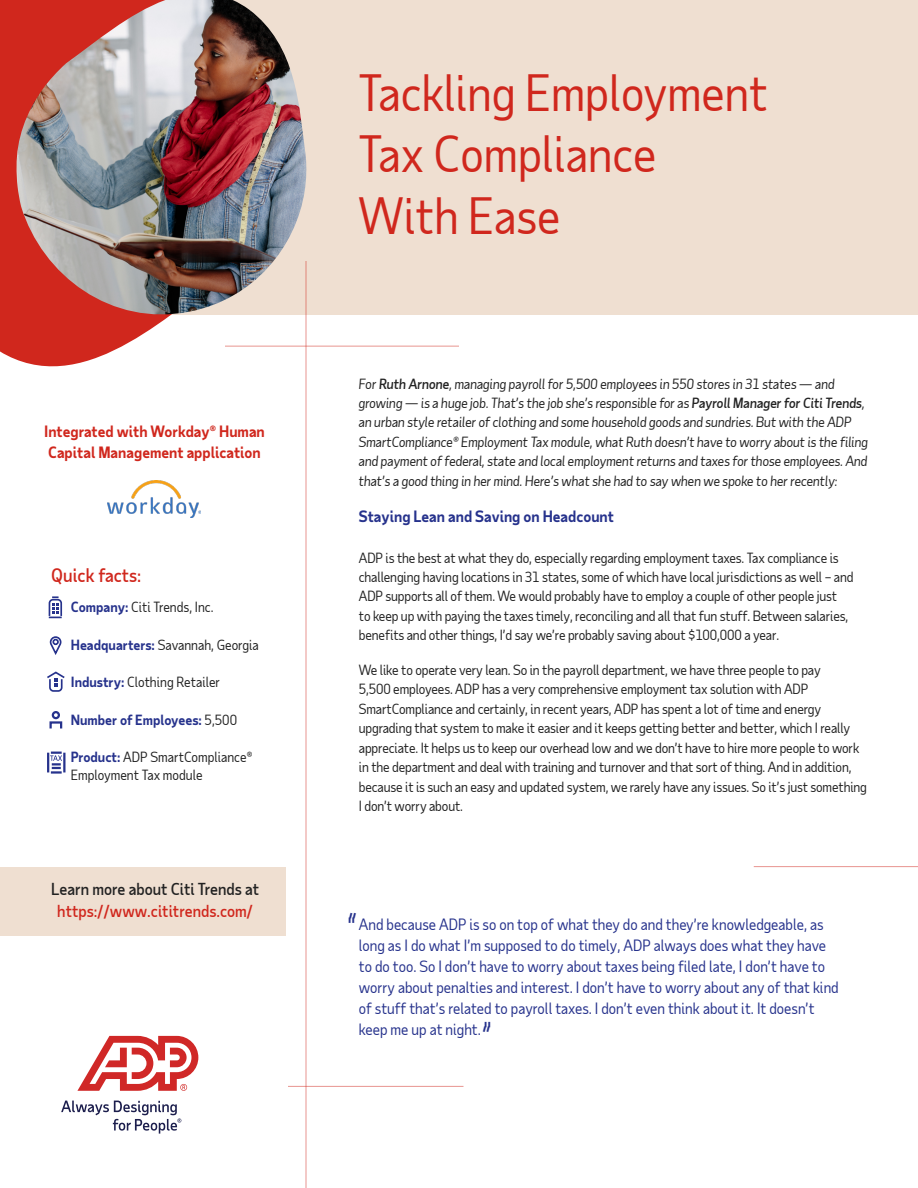
<style>
.page{position:relative;width:918px;height:1188px;background:#fff}
.page>*{position:absolute;margin:0;border:0;box-sizing:border-box;transform-origin:0 0}
.t1{font:48px/61.5px "Taub Sans";color:#d0271d}
.t2{font:36px "Taub Display 100";color:#26328c}
.t3{font:500 18px "Taub Sans";color:#d0271d}
.t4{font:500 15.9px "Taub Sans";color:#d0271d}
.t5{font:500 15.9px "Taub Sans";color:#222}
.t6{font:15px/21px "Taub Sans";color:#26328c}
.t7{font:700 15px/21px "Taub Sans";color:#d0271d}
.t8{font:700 15px "Taub Sans";color:#26328c}
.t9{font:13.5px/19.5px "Taub Sans";letter-spacing:-.01em;color:#222}
.t10{font:italic 13.5px/19.5px "Taub Sans";letter-spacing:-.01em;color:#222}
.t11{font:700 13.5px "Taub Sans";color:#26328c}
.s1{font-weight:700;color:#26328c}
.s2{font-weight:400;color:#222}
.s3{font-weight:500}
</style>
<div class="page">
<div style="left:0;top:0;width:918px;height:315px;background:#efdfd1"></div>
<svg style="left:0;top:0;width:284px;height:367px;fill:#d0271d"></svg>
<hr style="left:225px;top:346px;width:234px;height:1px;background:#d0271d">
<hr style="left:306px;top:261px;width:1px;height:927px;background:#d0271d">
<img style="left:16px;top:0;width:291px;height:316px">
<hr style="left:288px;top:1086px;width:176px;height:1px;background:#d0271d">
<svg style="left:49px;top:711px;width:14px;height:18px"></svg>
<hr style="left:63px;top:753px;width:3px;height:19px;background:#26328c">
<svg style="left:47px;top:752px;width:15px;height:22px"></svg>
<svg style="left:47px;top:671px;width:18px;height:21px"></svg>
<svg style="left:48px;top:596px;width:15px;height:22px"></svg>
<img style="left:107px;top:480px;width:93px;height:37px">
<div style="left:0;top:867px;width:286px;height:69px;background:#efdfd1"></div>
<svg style="left:49px;top:636px;width:13px;height:19px"></svg>
<hr style="left:754px;top:866px;width:164px;height:1px;background:#d0271d">
<svg style="left:61px;top:1101px;width:120px;height:33px"></svg>
<svg style="left:77px;top:1036px;width:121px;height:55px"></svg>
<p class="t7" style="left:44px;top:420px;width:222px">Integrated with Workday® Human<br>Capital Management application</p>
<h3 class="t3" style="left:51px;top:564px;width:92px">Quick facts:</h3>
<p class="t9" style="left:71px;top:597px;width:144px"><span class="s1">Company:</span> Citi Trends, Inc.</p>
<p class="t9" style="left:71px;top:634px;width:190px"><span class="s1">Headquarters:</span> Savannah, Georgia</p>
<p class="t9" style="left:71px;top:672px;width:151px"><span class="s1">Industry:</span> Clothing Retailer</p>
<p class="t11" style="left:71px;top:711px;width:168px">Number of Employees: <span class="s2">5,500</span></p>
<p class="t9" style="left:71px;top:748px;width:183px;line-height:18px"><span class="s1">Product:</span> ADP SmartCompliance®<br>Employment Tax module</p>
<p class="t5" style="left:51px;top:879px;width:210px">Learn more about Citi Trends at</p>
<p class="t4" style="left:57px;top:901px;width:197px">https://www.cititrends.com/</p>
<h1 class="t1" style="left:358px;top:61px;width:411px">Tackling Employment<br>Tax Compliance<br>With Ease</h1>
<p class="t10" style="left:359px;top:373px;width:511px">For <span class="s3">Ruth Arnone</span>, managing payroll for 5,500 employees in 550 stores in 31 states — and growing — is a huge job. That’s the job she’s responsible for as <span class="s3">Payroll Manager for Citi Trends</span>, an urban style retailer of clothing and some household goods and sundries. But with the ADP SmartCompliance® Employment Tax module, what Ruth doesn’t have to worry about is the filing and payment of federal, state and local employment returns and taxes for those employees. And that’s a good thing in her mind. Here’s what she had to say when we spoke to her recently:</p>
<p class="t8" style="left:359px;top:507px;width:257px">Staying Lean and Saving on Headcount</p>
<p class="t9" style="left:359px;top:547px;width:496px">ADP is the best at what they do, especially regarding employment taxes. Tax compliance is challenging having locations in 31 states, some of which have local jurisdictions as well – and ADP supports all of them. We would probably have to employ a couple of other people just<br>to keep up with paying the taxes timely, reconciling and all that fun stuff. Between salaries, benefits and other things, I’d say we’re probably saving about $100,000 a year.</p>
<p class="t9" style="left:359px;top:660px;width:510px">We like to operate very lean. So in the payroll department, we have three people to pay<br>5,500 employees. ADP has a very comprehensive employment tax solution with ADP SmartCompliance and certainly, in recent years, ADP has spent a lot of time and energy upgrading that system to make it easier and it keeps getting better and better, which I really appreciate. It helps us to keep our overhead low and we don’t have to hire more people to work in the department and deal with training and turnover and that sort of thing. And in addition, because it is such an easy and updated system, we rarely have any issues. So it’s just something I don’t worry about.</p>
<h2 class="t2" style="left:346px;top:904px;width:12px">“</h2>
<p class="t6" style="left:359px;top:914px;width:481px">And because ADP is so on top of what they do and they’re knowledgeable, as long as I do what I’m supposed to do timely, ADP always does what they have to do too. So I don’t have to worry about taxes being filed late, I don’t have to worry about penalties and interest. I don’t have to worry about any of that kind of stuff that’s related to payroll taxes. I don’t even think about it. It doesn’t keep me up at night.</p>
<h2 class="t2" style="left:482px;top:1012px;width:12px">”</h2>
</div>
